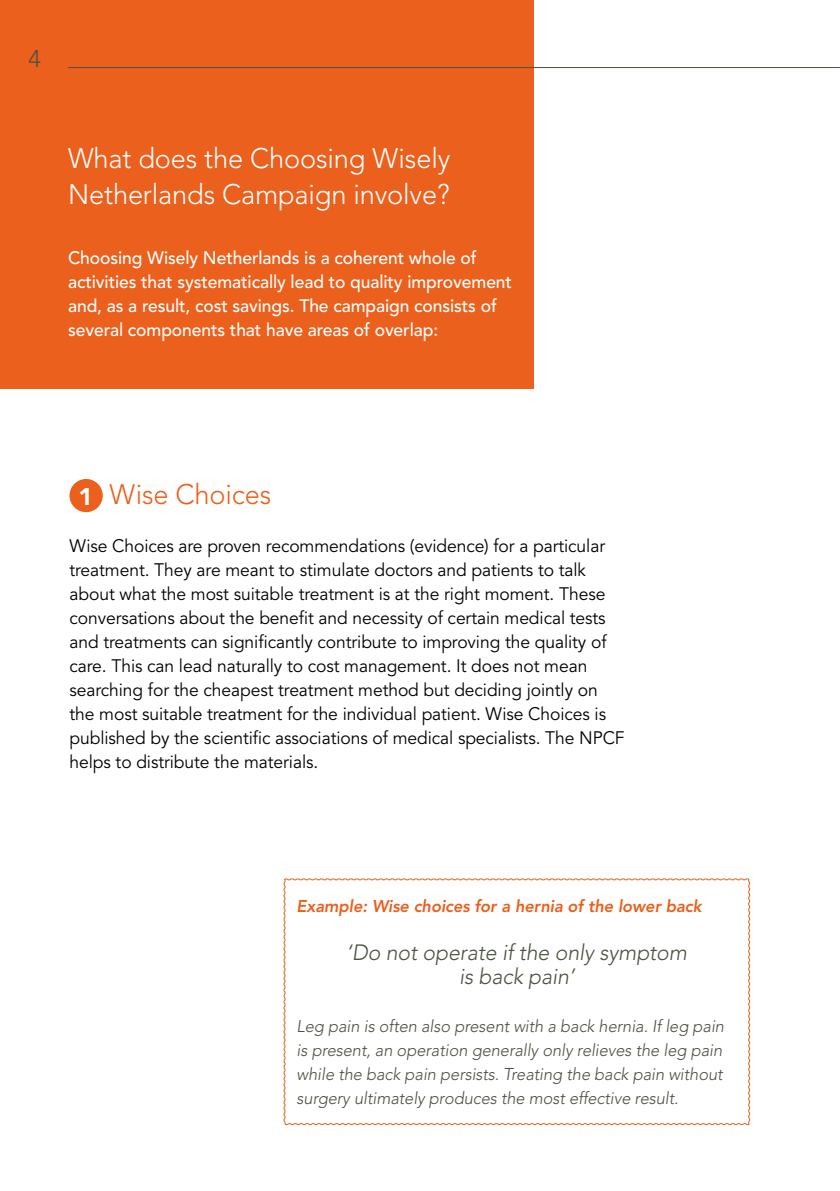
<style>
.page{position:relative;width:840px;height:1191px;background:#fff}
.page>*{position:absolute;margin:0;border:0;box-sizing:border-box;transform-origin:0 0}
.t1{font:300 28px/36px "Avenir LT Std";letter-spacing:-.005em;color:#fff}
.t2{font:300 28px "Avenir LT Std";letter-spacing:-.005em;color:#eb601d}
.t3{font:300 24px "Avenir LT Std";color:#4a513f}
.t4{font:italic 300 22px/24px "Avenir LT Std";letter-spacing:-.005em;color:#4a513f;text-align:center}
.t5{font:18px/24px "Avenir LT Std";letter-spacing:-.005em;color:#000}
.t6{font:500 18px/24px "Avenir LT Std";letter-spacing:-.005em;color:#fff}
.t7{font:italic 300 17px/24px "Avenir LT Std";letter-spacing:-.005em;color:#4a513f;text-align:justify}
.t8{font:italic 800 17px "Avenir LT Std";letter-spacing:-.005em;color:#eb601d}
.s1{font-weight:900;font-size:24px;color:#fff}
</style>
<div class="page">
<div style="left:0;top:0;width:533px;height:388px;background:#eb601d"></div>
<svg style="left:283px;top:878px;width:467px;height:247px"></svg>
<div style="left:69px;top:479px;width:34px;height:33px;background:#eb601d;border-radius:50%"></div>
<hr style="left:68px;top:67px;width:771px;height:1px;background:#4a513f">
<h2 class="t3" style="left:28px;top:45px;width:14px">4</h2>
<h1 class="t1" style="left:68px;top:140px;width:383px">What does the Choosing Wisely<br>Netherlands Campaign involve?</h1>
<p class="t6" style="left:68px;top:246px;width:445px">Choosing Wisely Netherlands is a coherent whole of activities that systematically lead to quality improvement and, as a result, cost savings. The campaign consists of several components that have areas of overlap:</p>
<h1 class="t2" style="left:78px;top:478px;width:194px"><span class="s1">1</span> Wise Choices</h1>
<p class="t5" style="left:69px;top:534px;width:556px">Wise Choices are proven recommendations (evidence) for a particular treatment. They are meant to stimulate doctors and patients to talk about what the most suitable treatment is at the right moment. These conversations about the benefit and necessity of certain medical tests and treatments can significantly contribute to improving the quality of care. This can lead naturally to cost management. It does not mean searching for the cheapest treatment method but deciding jointly on the most suitable treatment for the individual patient. Wise Choices is published by the scientific associations of medical specialists. The NPCF helps to distribute the materials.</p>
<p class="t8" style="left:296px;top:896px;width:406px">Example: Wise choices for a hernia of the lower back</p>
<p class="t4" style="left:346px;top:941px;width:342px">‘Do not operate if the only symptom is back pain’</p>
<p class="t7" style="left:296px;top:1014px;width:428px">Leg pain is often also present with a back hernia. If leg pain is present, an operation generally only relieves the leg pain while the back pain persists. Treating the back pain without surgery ultimately produces the most effective result.</p>
</div>
